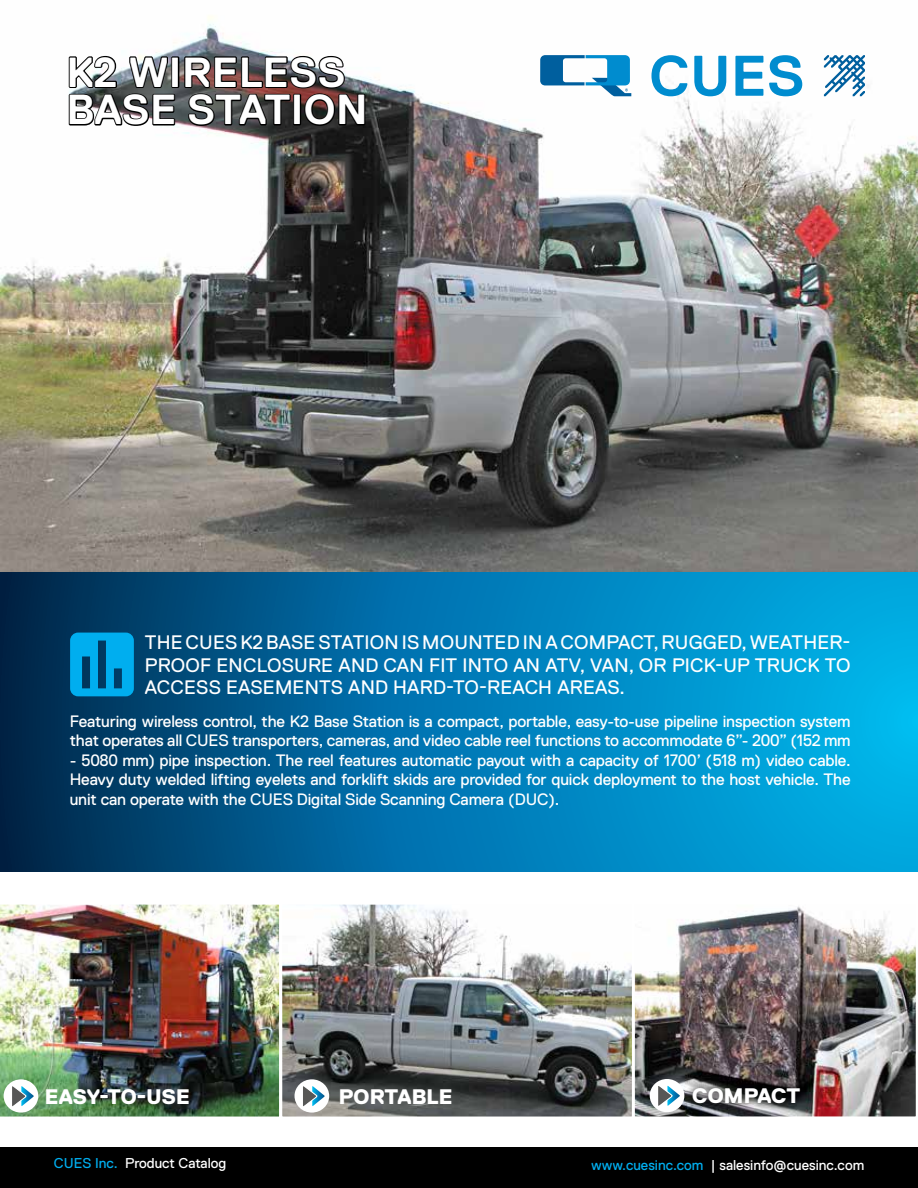
<style>
.page{position:relative;width:918px;height:1188px;background:#fff}
.page>*{position:absolute;margin:0;border:0;box-sizing:border-box;transform-origin:0 0}
.t1{font:700 57.15px "Replica Std";color:#008ccf}
.t2{font:700 56.25px "Replica Std";color:#008ccf}
.t3{font:700 42px/37.5px "Replica Std";letter-spacing:.01em;color:#fff}
.t4{font:800 21px "Replica Std";letter-spacing:.01em;color:#fff}
.t5{font:19.5px/22.5px "Replica Std";letter-spacing:.01em;color:#fff;text-align:justify}
.t6{font:16.5px/19.5px "Replica Std";letter-spacing:-.01em;color:#fff}
.t7{font:14.25px "Replica Std";color:#fff}
.s1{color:#00aeef}
.s2{color:#000}
</style>
<div class="page">
<svg style="left:0;top:571px;width:918px;height:300px;background:#0074a9"></svg>
<div style="left:0;top:1147px;width:918px;height:41px;background:#000"></div>
<img style="left:0;top:16px;width:918px;height:555px">
<img style="left:283px;top:906px;width:631px;height:210px">
<img style="left:0;top:904px;width:279px;height:213px">
<div style="left:619px;top:902px;width:299px;height:217px;border:3px solid #fff"></div>
<svg style="left:685px;top:1081px;width:122px;height:30px;background:#464648"></svg>
<div style="left:4px;top:1079px;width:34px;height:34px;background:#fff;border-radius:50%"></div>
<svg style="left:12px;top:1084px;width:22px;height:23px"></svg>
<div style="left:650px;top:1079px;width:34px;height:33px;background:#fff;border-radius:50%"></div>
<svg style="left:658px;top:1085px;width:22px;height:22px"></svg>
<div style="left:279px;top:902px;width:356px;height:218px;border:3px solid #fff"></div>
<div style="left:295px;top:1079px;width:34px;height:34px;background:#fff;border-radius:50%"></div>
<svg style="left:303px;top:1084px;width:22px;height:23px"></svg>
<svg style="left:70px;top:633px;width:64px;height:63px;background:#0095d0"></svg>
<img style="left:68px;top:54px;width:299px;height:73px">
<svg style="left:824px;top:55px;width:41px;height:41px"></svg>
<svg style="left:540px;top:55px;width:94px;height:41px"></svg>
<h3 class="t3" style="left:67px;top:54px;width:303px">K2 WIRELESS<br>BASE STATION</h3>
<h1 class="t1" style="left:649px;top:44px;width:157px">CUES</h1>
<h2 class="t2" style="left:692px;top:44px;width:42px">U</h2>
<p class="t5" style="left:145px;top:631px;width:707px">THE CUES K2 BASE STATION IS MOUNTED IN A COMPACT, RUGGED, WEATHER-PROOF ENCLOSURE AND CAN FIT INTO AN ATV, VAN, OR PICK-UP TRUCK TO ACCESS EASEMENTS AND HARD-TO-REACH AREAS.</p>
<p class="t6" style="left:70px;top:711px;width:782px">Featuring wireless control, the K2 Base Station is a compact, portable, easy-to-use pipeline inspection system that operates all CUES transporters, cameras, and video cable reel functions to accommodate 6”- 200” (152 mm</p>
<p class="t6" style="left:70px;top:750px;width:782px;text-align:justify">- 5080 mm) pipe inspection. The reel features automatic payout with a capacity of 1700’ (518 m) video cable.<br>Heavy duty welded lifting eyelets and forklift skids are provided for quick deployment to the host vehicle. The unit can operate with the CUES Digital Side Scanning Camera (DUC).</p>
<p class="t4" style="left:45px;top:1085px;width:146px">EASY-TO-USE</p>
<p class="t4" style="left:339px;top:1085px;width:115px">PORTABLE</p>
<p class="t4" style="left:692px;top:1085px;width:109px">COMPACT</p>
<p class="t7" style="left:54px;top:1156px;width:174px"><span class="s1">CUES Inc.</span><span class="s2">,</span> Product Catalog</p>
<p class="t7" style="left:591px;top:1158px;width:275px"><span class="s1">www.cuesinc.com</span><span class="s2">,</span> | salesinfo@cuesinc.com</p>
</div>
